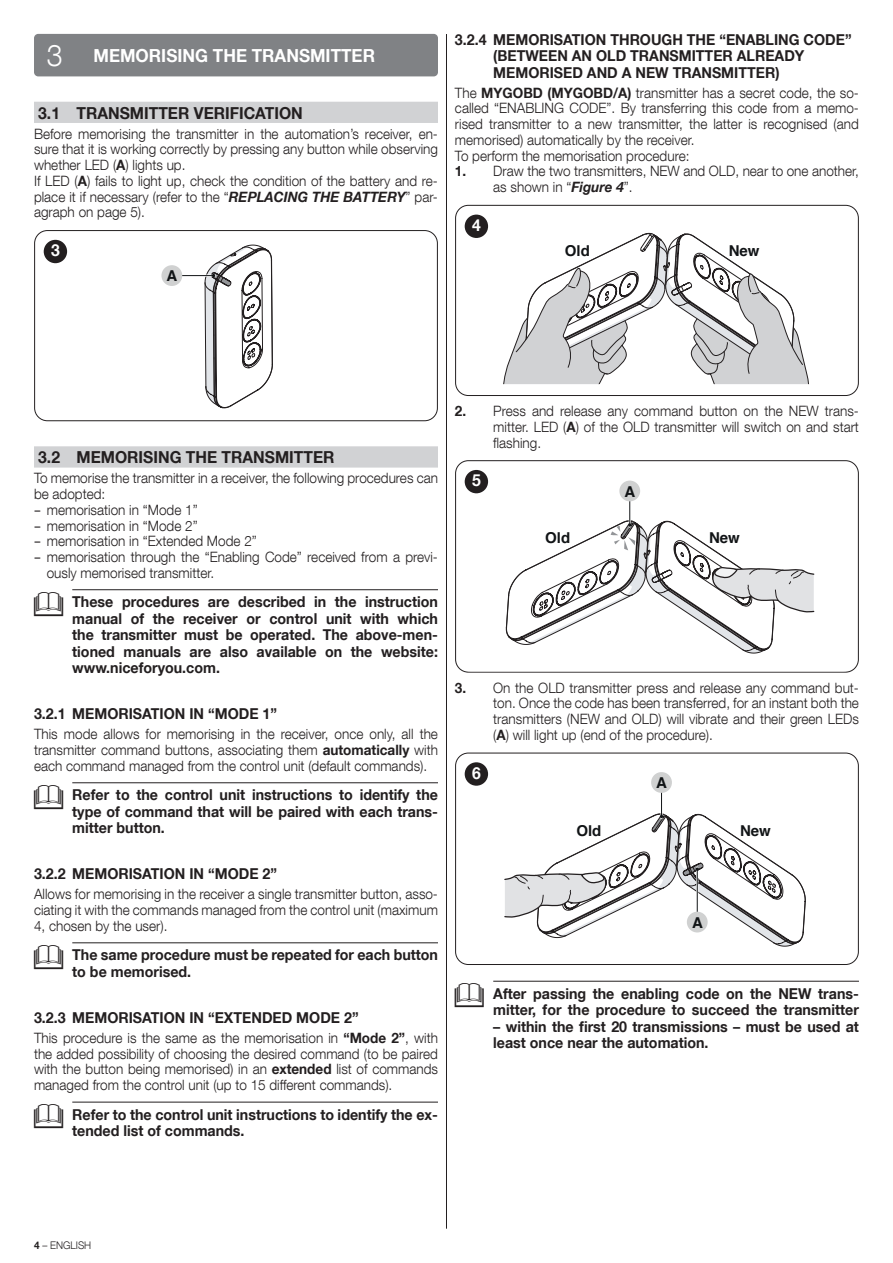
<style>
.page{position:relative;width:893px;height:1263px;background:#fff}
.page>*{position:absolute;margin:0;border:0;box-sizing:border-box;transform-origin:0 0}
.t1{font:700 18px "Helvetica Neue LT Com";color:#fff;scale:.95 1}
.t2{font:700 16.5px "Helvetica Neue LT Com";color:#231f20;scale:.95 1}
.t3{font:700 16.5px "Helvetica Neue LT Com";color:#fff;scale:.95 1}
.t4{font:700 15px/16.5px "Helvetica Neue LT Com";color:#231f20;scale:.95 1}
.t5{font:700 15px "Helvetica";color:#111416}
.t6{font:300 14.25px/15.8px "Helvetica Neue LT Com";color:#231f20;scale:.95 1}
.t7{font:300 10.5px "Helvetica Neue LT Com";color:#231f20;scale:.95 1}
.s1{font-weight:300;font-size:30px}
.s2{font-weight:700}
.s3{font-weight:700;font-style:italic}
.s4{font-family:"Open Sans";font-weight:400}
.s5{font-family:"NICE Simboli";font-weight:400;font-size:28.5px}
</style>
<div class="page">
<div style="left:34px;top:103px;width:404px;height:20px;background:#d1d2d4"></div>
<div style="left:34px;top:102px;width:404px;height:19px;background:#d1d2d4"></div>
<div style="left:34px;top:448px;width:404px;height:20px;background:#d1d2d4"></div>
<div style="left:34px;top:446px;width:404px;height:20px;background:#d1d2d4"></div>
<hr style="left:72px;top:589px;width:366px;height:1px;background:#231f20">
<hr style="left:72px;top:782px;width:366px;height:1px;background:#231f20">
<hr style="left:72px;top:942px;width:366px;height:1px;background:#231f20">
<hr style="left:72px;top:1102px;width:366px;height:1px;background:#231f20">
<div style="left:34px;top:34px;width:404px;height:42px;background:#808285;border-radius:4px"></div>
<div style="left:34px;top:230px;width:404px;height:191px;border:1px solid #231f20;border-radius:13px"></div>
<hr style="left:172px;top:275px;width:42px;height:1px;background:#111416">
<svg style="left:202px;top:245px;width:71px;height:163px"></svg>
<div style="left:161px;top:265px;width:21px;height:21px;background:#d0d1d1;border-radius:50%"></div>
<div style="left:37px;top:233px;width:398px;height:187px;border:11px solid #fff;border-radius:7px"></div>
<div style="left:44px;top:240px;width:23px;height:23px;background:#231f20;border-radius:50%"></div>
<hr style="left:446px;top:34px;width:1px;height:1195px;background:#231f20">
<hr style="left:493px;top:981px;width:366px;height:1px;background:#231f20">
<div style="left:455px;top:205px;width:404px;height:191px;border:1px solid #231f20;border-radius:13px"></div>
<svg style="left:480px;top:232px;width:329px;height:151px"></svg>
<div style="left:458px;top:208px;width:398px;height:187px;border:11px solid #fff;border-radius:7px"></div>
<div style="left:465px;top:215px;width:23px;height:23px;background:#231f20;border-radius:50%"></div>
<div style="left:455px;top:460px;width:404px;height:213px;border:1px solid #231f20;border-radius:13px"></div>
<hr style="left:629px;top:491px;width:1px;height:34px;background:#111416">
<div style="left:619px;top:481px;width:21px;height:20px;background:#d0d1d1;border-radius:50%"></div>
<svg style="left:506px;top:519px;width:309px;height:135px"></svg>
<div style="left:458px;top:464px;width:398px;height:207px;border:11px solid #fff;border-radius:7px"></div>
<div style="left:465px;top:470px;width:23px;height:23px;background:#231f20;border-radius:50%"></div>
<div style="left:455px;top:753px;width:404px;height:212px;border:1px solid #231f20;border-radius:13px"></div>
<hr style="left:661px;top:782px;width:1px;height:35px;background:#111416">
<svg style="left:504px;top:813px;width:302px;height:134px"></svg>
<div style="left:651px;top:772px;width:21px;height:21px;background:#d0d1d1;border-radius:50%"></div>
<div style="left:458px;top:756px;width:398px;height:208px;border:11px solid #fff;border-radius:7px"></div>
<div style="left:465px;top:762px;width:23px;height:23px;background:#231f20;border-radius:50%"></div>
<p class="t1" style="left:47px;top:44px;width:347px"><span class="s1">3</span> MEMORISING THE TRANSMITTER</p>
<p class="t2" style="left:38px;top:102px;width:280px">3.1 TRANSMITTER VERIFICATION</p>
<p class="t6" style="left:34px;top:125px;width:427px">Before memorising the transmitter in the automation’s receiver, en&shy;sure that it is working correctly by pressing any button while observing whether LED (<span class="s2">A</span>) lights up.<br>If LED (<span class="s2">A</span>) fails to light up, check the condition of the battery and re&shy;place it if necessary (refer to the “<span class="s3">REPLACING THE BATTERY</span>” par&shy;agraph on page 5).</p>
<p class="t3" style="left:51px;top:240px;width:11px">3</p>
<p class="t5" style="left:167px;top:264px;width:12px">A</p>
<p class="t4" style="left:493px;top:31px;width:379px;text-indent:-38px">3.2.4 MEMORISATION THROUGH THE “ENABLING CODE” (BETWEEN AN OLD TRANSMITTER ALREADY<br>MEMORISED AND A NEW TRANSMITTER)</p>
<p class="t6" style="left:455px;top:84px;width:427px">The <span class="s2">MYGOBD (MYGOBD/A)</span> transmitter has a secret code, the so&shy;called “ENABLING CODE”. By transferring this code from a memo&shy;rised transmitter to a new transmitter, the latter is recognised (and memorised) automatically by the receiver.<br>To perform the memorisation procedure:</p>
<p class="t6" style="left:493px;top:163px;width:386px;text-indent:-38px"><span class="s2">1.</span> Draw the two transmitters, NEW and OLD, near to one another, as shown in “<span class="s3">Figure 4</span>”.</p>
<p class="t3" style="left:472px;top:215px;width:11px">4</p>
<p class="t5" style="left:565px;top:238px;width:27px">Old</p>
<p class="t5" style="left:729px;top:238px;width:32px">New</p>
<p class="t2" style="left:38px;top:447px;width:313px">3.2 MEMORISING THE TRANSMITTER</p>
<p class="t6" style="left:34px;top:470px;width:427px">To memorise the transmitter in a receiver, the following procedures can be adopted:</p>
<p class="t6" style="left:34px;top:502px;width:174px"><span class="s4">–</span> memorisation in “Mode 1”</p>
<p class="t6" style="left:34px;top:517px;width:174px"><span class="s4">–</span> memorisation in “Mode 2”</p>
<p class="t6" style="left:34px;top:533px;width:236px"><span class="s4">–</span> memorisation in “Extended Mode 2”</p>
<p class="t6" style="left:47px;top:549px;width:413px;text-indent:-13px"><span class="s4">–</span> memorisation through the “Enabling Code” received from a previ&shy;ously memorised transmitter.</p>
<p class="t4" style="left:72px;top:593px;width:386px;text-align:justify;text-indent:-38px"><span class="s5">l</span> These procedures are described in the instruction manual of the receiver or control unit with which the transmitter must be operated. The above-men&shy;tioned manuals are also available on the website: www.niceforyou.com.</p>
<p class="t4" style="left:34px;top:705px;width:257px">3.2.1 MEMORISATION IN “MODE 1”</p>
<p class="t6" style="left:34px;top:726px;width:427px;text-align:justify">This mode allows for memorising in the receiver, once only, all the transmitter command buttons, associating them <span class="s2">automatically</span> with each command managed from the control unit (default commands).</p>
<p class="t4" style="left:72px;top:786px;width:386px;text-align:justify;text-indent:-38px"><span class="s5">l</span> Refer to the control unit instructions to identify the type of command that will be paired with each trans&shy;mitter button.</p>
<p class="t4" style="left:34px;top:865px;width:257px">3.2.2 MEMORISATION IN “MODE 2”</p>
<p class="t6" style="left:34px;top:886px;width:427px;text-align:justify">Allows for memorising in the receiver a single transmitter button, asso&shy;ciating it with the commands managed from the control unit (maximum 4, chosen by the user).</p>
<p class="t4" style="left:72px;top:946px;width:386px;text-indent:-38px"><span class="s5">l</span> The same procedure must be repeated for each button to be memorised.</p>
<p class="t4" style="left:34px;top:1009px;width:343px">3.2.3 MEMORISATION IN “EXTENDED MODE 2”</p>
<p class="t6" style="left:34px;top:1030px;width:427px;text-align:justify">This procedure is the same as the memorisation in <span class="s2">“Mode 2”</span>, with the added possibility of choosing the desired command (to be paired with the button being memorised) in an <span class="s2">extended</span> list of commands managed from the control unit (up to 15 different commands).</p>
<p class="t4" style="left:72px;top:1105px;width:386px;text-indent:-38px"><span class="s5">l</span> Refer to the control unit instructions to identify the ex&shy;tended list of commands.</p>
<p class="t6" style="left:493px;top:403px;width:386px;text-align:justify;text-indent:-38px"><span class="s2">2.</span> Press and release any command button on the NEW trans&shy;mitter. LED (<span class="s2">A</span>) of the OLD transmitter will switch on and start flashing.</p>
<p class="t3" style="left:472px;top:470px;width:11px">5</p>
<p class="t5" style="left:624px;top:479px;width:12px">A</p>
<p class="t5" style="left:545px;top:526px;width:27px">Old</p>
<p class="t5" style="left:709px;top:526px;width:32px">New</p>
<p class="t6" style="left:493px;top:679px;width:386px;text-align:justify;text-indent:-38px"><span class="s2">3.</span> On the OLD transmitter press and release any command but&shy;ton. Once the code has been transferred, for an instant both the transmitters (NEW and OLD) will vibrate and their green LEDs (<span class="s2">A</span>) will light up (end of the procedure).</p>
<p class="t3" style="left:472px;top:762px;width:11px">6</p>
<p class="t5" style="left:656px;top:771px;width:12px">A</p>
<p class="t5" style="left:576px;top:819px;width:27px">Old</p>
<p class="t5" style="left:740px;top:819px;width:32px">New</p>
<p class="t5" style="left:692px;top:910px;width:12px">A</p>
<p class="t4" style="left:455px;top:984px;width:427px;text-align:right"><span class="s5">l</span> After passing the enabling code on the NEW trans&shy;mitter, for the procedure to succeed the transmitter</p>
<p class="t4" style="left:493px;top:1017px;width:386px">– within the first 20 transmissions – must be used at least once near the automation.</p>
<p class="t7" style="left:34px;top:1239px;width:62px"><span class="s2">4</span> – ENGLISH</p>
</div>
